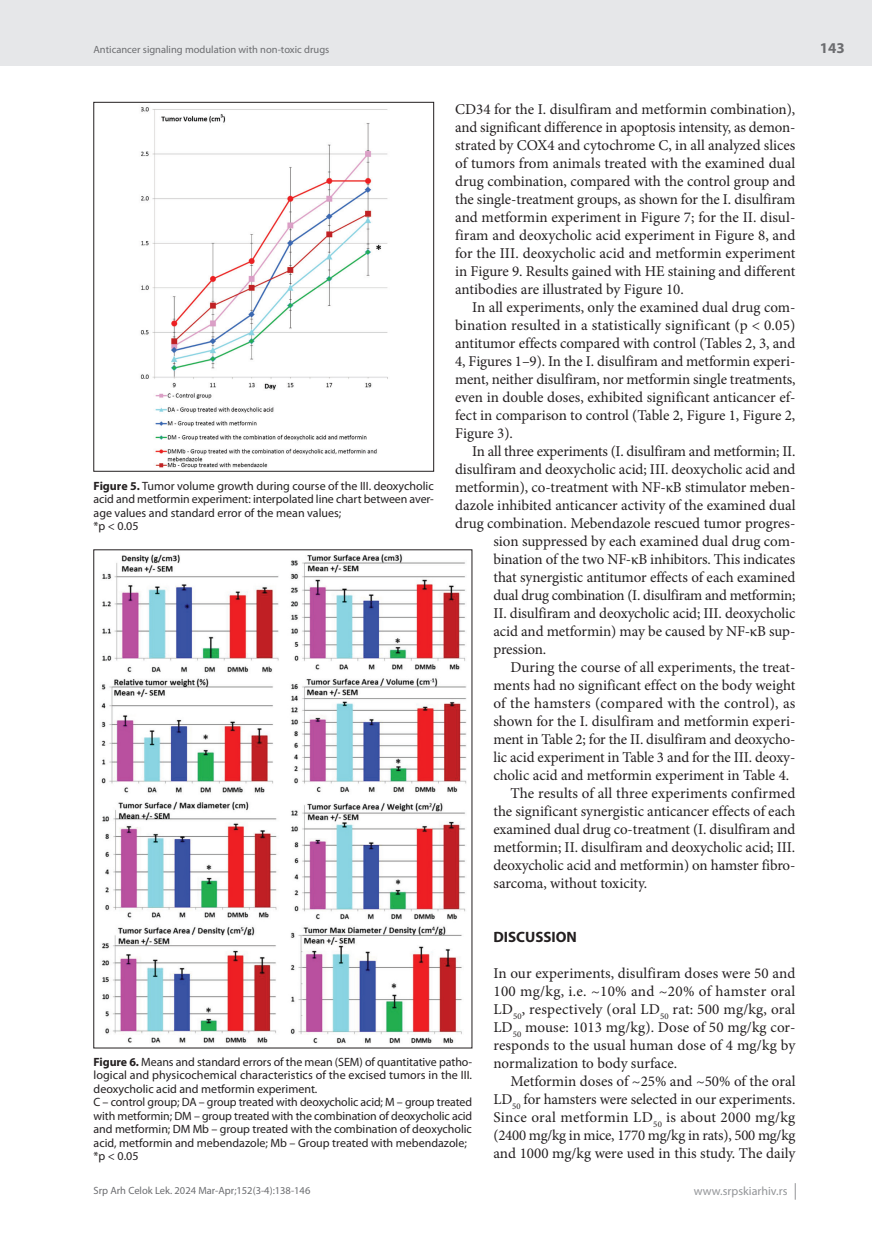
<style>
.page{position:relative;width:872px;height:1234px;background:#fff}
.page>*{position:absolute;margin:0;border:0;box-sizing:border-box;transform-origin:0 0}
.t1{font:15px/18px "Minion Pro";letter-spacing:-.005em;color:#231f20;text-align:justify}
.t2{font:15px "Minion Pro";letter-spacing:.015em;color:#231f20}
.t3{font:700 15px "Myriad Pro";color:#231f20}
.t4{font:700 15px "Myriad Pro";color:#6c6d70}
.t5{font:12px/13.5px "Myriad Pro";letter-spacing:-.005em;color:#231f20}
.t6{font:12px "Myriad Pro";color:#939598}
.t7{font:10.5px "Myriad Pro";color:#6c6d70}
.s1{font-weight:700}
</style>
<div class="page">
<div style="left:0;top:0;width:872px;height:66px;background:#e6e7e9"></div>
<svg style="left:795px;top:1183px;width:1px;height:16px"></svg>
<img style="left:101px;top:554px;width:366px;height:490px">
<img style="left:140px;top:107px;width:248px;height:362px">
<div style="left:94px;top:102px;width:340px;height:369px;border:1px solid #231f20"></div>
<p class="t7" style="left:94px;top:43px;width:237px">Anticancer signaling modulation with non-toxic drugs</p>
<p class="t1" style="left:455px;top:100px;width:342px">CD34 for the I. disulfiram and metformin combination), and significant difference in apoptosis intensity, as demon&shy;strated by COX4 and cytochrome C, in all analyzed slices of tumors from animals treated with the examined dual drug combination, compared with the control group and the single-treatment groups, as shown for the I. disulfiram and metformin experiment in Figure 7; for the II. disul&shy;firam and deoxycholic acid experiment in Figure 8, and for the III. deoxycholic acid and metformin experiment in Figure 9. Results gained with HE staining and different antibodies are illustrated by Figure 10.</p>
<p class="t1" style="left:455px;top:298px;width:342px;text-indent:17px">In all experiments, only the examined dual drug com&shy;bination resulted in a statistically significant (p &lt; 0.05) antitumor effects compared with control (Tables 2, 3, and 4, Figures 1–9). In the I. disulfiram and metformin experi&shy;ment, neither disulfiram, nor metformin single treatments, even in double doses, exhibited significant anticancer ef&shy;fect in comparison to control (Table 2, Figure 1, Figure 2, Figure 3).</p>
<p class="t1" style="left:472px;top:442px;width:325px">In all three experiments (I. disulfiram and metformin; II.</p>
<p class="t1" style="left:455px;top:460px;width:342px">disulfiram and deoxycholic acid; III. deoxycholic acid and</p>
<p class="t1" style="left:455px;top:478px;width:342px">metformin), co-treatment with NF-κB stimulator meben-</p>
<p class="t1" style="left:455px;top:496px;width:342px">dazole inhibited anticancer activity of the examined dual</p>
<p class="t1" style="left:455px;top:514px;width:342px">drug combination. Mebendazole rescued tumor progres-</p>
<p class="t1" style="left:493px;top:532px;width:303px">sion suppressed by each examined dual drug com-</p>
<p class="t1" style="left:493px;top:550px;width:303px">bination of the two NF-κB inhibitors. This indicates</p>
<p class="t1" style="left:493px;top:568px;width:303px">that synergistic antitumor effects of each examined</p>
<p class="t1" style="left:493px;top:586px;width:303px">dual drug combination (I. disulfiram and metformin;</p>
<p class="t1" style="left:493px;top:604px;width:303px">II. disulfiram and deoxycholic acid; III. deoxycholic</p>
<p class="t1" style="left:493px;top:622px;width:303px">acid and metformin) may be caused by NF-κB sup-</p>
<p class="t1" style="left:493px;top:640px;width:54px">pression.</p>
<p class="t1" style="left:510px;top:658px;width:286px">During the course of all experiments, the treat-</p>
<p class="t1" style="left:493px;top:676px;width:303px">ments had no significant effect on the body weight</p>
<p class="t2" style="left:493px;top:693px;width:303px">of the hamsters (compared with the control), as</p>
<p class="t1" style="left:493px;top:712px;width:303px">shown for the I. disulfiram and metformin experi-</p>
<p class="t1" style="left:493px;top:730px;width:303px">ment in Table 2; for the II. disulfiram and deoxycho-</p>
<p class="t1" style="left:493px;top:748px;width:303px">lic acid experiment in Table 3 and for the III. deoxy-</p>
<p class="t1" style="left:493px;top:766px;width:297px">cholic acid and metformin experiment in Table 4.</p>
<p class="t1" style="left:510px;top:784px;width:286px">The results of all three experiments confirmed</p>
<p class="t1" style="left:493px;top:802px;width:303px">the significant synergistic anticancer effects of each</p>
<p class="t1" style="left:493px;top:820px;width:303px">examined dual drug co-treatment (I. disulfiram and</p>
<p class="t1" style="left:493px;top:838px;width:303px">metformin; II. disulfiram and deoxycholic acid; III.</p>
<p class="t1" style="left:493px;top:856px;width:303px">deoxycholic acid and metformin) on hamster fibro-</p>
<p class="t1" style="left:493px;top:874px;width:155px">sarcoma, without toxicity.</p>
<p class="t3" style="left:493px;top:927px;width:85px">DISCUSSION</p>
<p class="t1" style="left:493px;top:964px;width:303px">In our experiments, disulfiram doses were 50 and 100 mg/kg, i.e. ~10% and ~20% of hamster oral LD<sub>50</sub>, respectively (oral LD<sub>50</sub> rat: 500 mg/kg, oral LD<sub>50</sub> mouse: 1013 mg/kg). Dose of 50 mg/kg cor&shy;responds to the usual human dose of 4 mg/kg by normalization to body surface.</p>
<p class="t1" style="left:493px;top:1072px;width:303px;text-indent:17px">Metformin doses of ~25% and ~50% of the oral LD<sub>50</sub> for hamsters were selected in our experiments.<br>Since oral metformin LD<sub>50</sub> is about 2000 mg/kg (2400 mg/kg in mice, 1770 mg/kg in rats), 500 mg/kg and 1000 mg/kg were used in this study. The daily</p>
<p class="t5" style="left:94px;top:479px;width:342px"><span class="s1">Figure 5.</span> Tumor volume growth during course of the III. deoxycholic acid and metformin experiment: interpolated line chart between aver&shy;age values and standard error of the mean values;<br>*p &lt; 0.05</p>
<p class="t5" style="left:94px;top:1054px;width:380px"><span class="s1">Figure 6.</span> Means and standard errors of the mean (SEM) of quantitative patho&shy;logical and physicochemical characteristics of the excised tumors in the III. deoxycholic acid and metformin experiment.<br>C – control group; DA – group treated with deoxycholic acid; M – group treated with metformin; DM – group treated with the combination of deoxycholic acid and metformin; DM Mb – group treated with the combination of deoxycholic acid, metformin and mebendazole; Mb – Group treated with mebendazole; *p &lt; 0.05</p>
<p class="t7" style="left:94px;top:1184px;width:218px">Srp Arh Celok Lek. 2024 Mar-Apr;152(3-4):138-146</p>
<p class="t6" style="left:694px;top:1183px;width:95px">www.srpskiarhiv.rs</p>
<p class="t4" style="left:820px;top:38px;width:26px">143</p>
</div>
